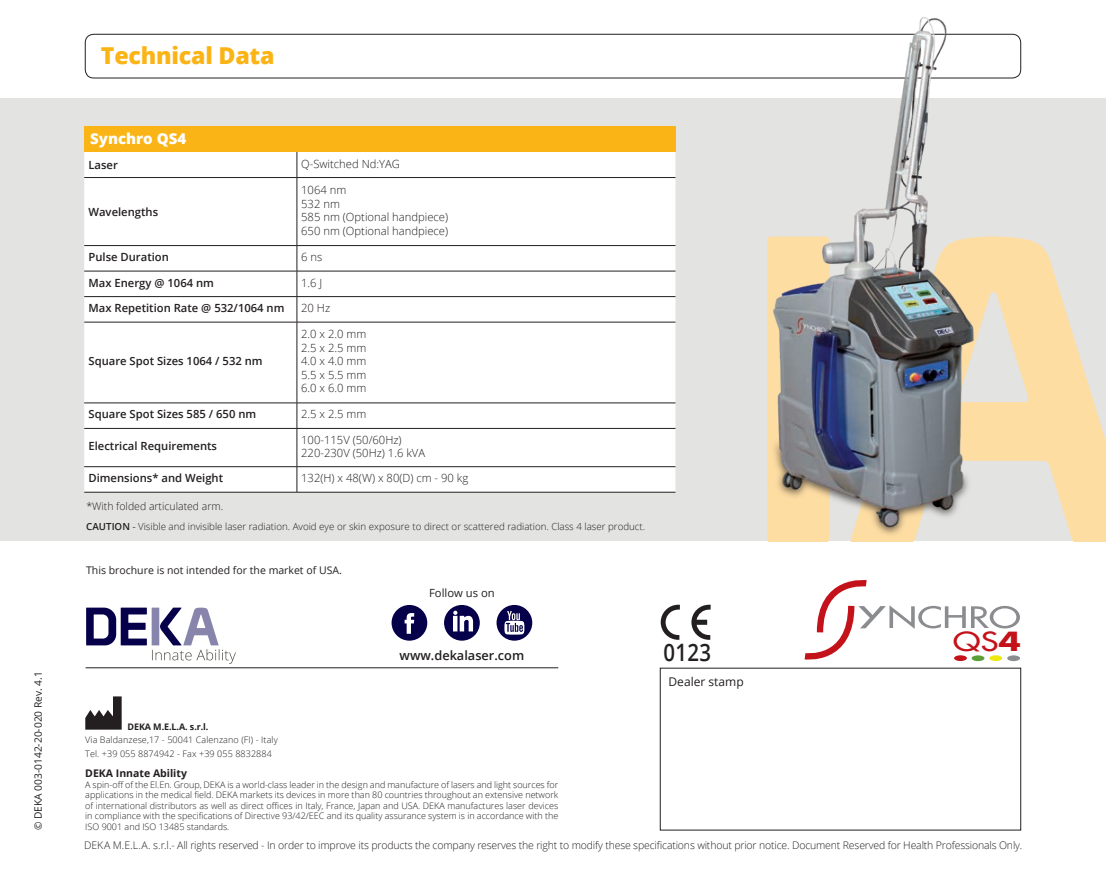
<style>
.page{position:relative;width:1106px;height:893px;background:#fff}
.page>*{position:absolute;margin:0;border:0;box-sizing:border-box;transform-origin:0 0}
.t1{font:500 25.65px "Futura Std";color:#c4121a;scale:1.29 1}
.t2{font:600 24px "Open Sans";color:#231f20;scale:.85 1}
.t3{font:800 23.25px "Open Sans";letter-spacing:-.01em;color:#fbb416}
.t4{font:800 15px "Open Sans";color:#fff}
.t5{font:600 12.75px "Open Sans";color:#231f20}
.t6{font:12px "Open Sans";color:#231f20}
.t7{font:300 11.25px/13.5px "Open Sans";color:#231f20}
.t8{font:600 11.25px "Open Sans";color:#231f20}
.t9{font:11.25px "Open Sans";color:#231f20}
.t10{font:300 10.5px "Open Sans";letter-spacing:-.015em;color:#231f20}
.t11{font:10.5px "Open Sans";color:#231f20}
.t12{font:700 10.5px "Open Sans";color:#231f20}
.t13{font:10.2px "Open Sans";color:#231f20}
.t14{font:300 9.75px "Open Sans";color:#231f20}
.t15{font:300 9px/10.5px "Open Sans";letter-spacing:.01em;color:#231f20}
.t16{font:700 9px "Open Sans";color:#231f20}
.s1{font-weight:600}
.s2{font-family:"Univers LT Std"}
.s3{font-weight:700}
</style>
<div class="page">
<div style="left:85px;top:34px;width:935px;height:44px;border:1px solid #231f20;border-radius:9px"></div>
<div style="left:0;top:99px;width:1106px;height:442px;background:#e3e3e1"></div>
<svg style="left:1018px;top:238px;width:88px;height:303px;fill:#fedda3"></svg>
<hr style="left:86px;top:667px;width:472px;height:1px;background:#231f20">
<svg style="left:660px;top:605px;width:20px;height:35px"></svg>
<svg style="left:691px;top:605px;width:19px;height:35px"></svg>
<svg style="left:86px;top:608px;width:150px;height:56px"></svg>
<div style="left:84px;top:126px;width:591px;height:26px;background:#fbb416"></div>
<div style="left:84px;top:152px;width:591px;height:340px;background:#fff"></div>
<svg style="left:297px;top:152px;width:1px;height:25px"></svg>
<hr style="left:297px;top:178px;width:1px;height:67px;background:#231f20">
<svg style="left:297px;top:246px;width:1px;height:76px"></svg>
<hr style="left:297px;top:322px;width:1px;height:81px;background:#231f20">
<svg style="left:297px;top:404px;width:1px;height:24px"></svg>
<hr style="left:297px;top:429px;width:1px;height:37px;background:#231f20">
<svg style="left:297px;top:467px;width:1px;height:25px"></svg>
<hr style="left:84px;top:492px;width:213px;height:1px;background:#231f20">
<hr style="left:297px;top:492px;width:378px;height:1px;background:#231f20">
<hr style="left:84px;top:177px;width:213px;height:1px;background:#231f20">
<hr style="left:297px;top:177px;width:378px;height:1px;background:#231f20">
<hr style="left:84px;top:245px;width:213px;height:1px;background:#231f20">
<hr style="left:297px;top:245px;width:378px;height:1px;background:#231f20">
<hr style="left:84px;top:271px;width:213px;height:1px;background:#231f20">
<hr style="left:297px;top:271px;width:378px;height:1px;background:#231f20">
<hr style="left:84px;top:296px;width:213px;height:1px;background:#231f20">
<hr style="left:297px;top:296px;width:378px;height:1px;background:#231f20">
<hr style="left:84px;top:322px;width:213px;height:1px;background:#231f20">
<hr style="left:297px;top:322px;width:378px;height:1px;background:#231f20">
<hr style="left:84px;top:403px;width:213px;height:1px;background:#231f20">
<hr style="left:297px;top:403px;width:378px;height:1px;background:#231f20">
<hr style="left:84px;top:428px;width:213px;height:1px;background:#231f20">
<hr style="left:297px;top:428px;width:378px;height:1px;background:#231f20">
<hr style="left:84px;top:466px;width:213px;height:1px;background:#231f20">
<hr style="left:297px;top:466px;width:378px;height:1px;background:#231f20">
<img style="left:752px;top:17px;width:266px;height:525px">
<svg style="left:971px;top:606px;width:49px;height:22px"></svg>
<svg style="left:804px;top:580px;width:161px;height:81px"></svg>
<div style="left:954px;top:655px;width:13px;height:6px;background:#c4121a;border-radius:50%"></div>
<div style="left:971px;top:655px;width:13px;height:6px;background:#5b9f37;border-radius:50%"></div>
<div style="left:989px;top:655px;width:13px;height:6px;background:#ece810;border-radius:50%"></div>
<div style="left:1007px;top:655px;width:13px;height:6px;background:#8a8c8f;border-radius:50%"></div>
<svg style="left:85px;top:696px;width:37px;height:34px"></svg>
<svg style="left:391px;top:605px;width:36px;height:36px"></svg>
<svg style="left:444px;top:605px;width:36px;height:36px"></svg>
<svg style="left:496px;top:605px;width:36px;height:36px"></svg>
<p class="t13" style="left:34px;top:830px;width:160px;rotate:-90deg">© DEKA 003-0142-20-020 Rev. 4.1</p>
<h3 class="t3" style="left:101px;top:46px;width:175px">Technical Data</h3>
<h3 class="t4" style="left:90px;top:133px;width:97px">Synchro QS4</h3>
<p class="t8" style="left:88px;top:160px;width:31px">Laser</p>
<p class="t7" style="left:301px;top:158px;width:100px">Q-Switched Nd:YAG</p>
<p class="t8" style="left:88px;top:207px;width:71px">Wavelengths</p>
<p class="t7" style="left:301px;top:183px;width:148px">1064 nm<br>532 nm<br>585 nm (Optional handpiece)<br>650 nm (Optional handpiece)</p>
<p class="t8" style="left:88px;top:253px;width:82px">Pulse Duration</p>
<p class="t7" style="left:301px;top:250px;width:23px">6 ns</p>
<p class="t8" style="left:88px;top:278px;width:127px">Max Energy @ 1064 nm</p>
<p class="t7" style="left:301px;top:275px;width:23px">1.6 J</p>
<p class="t8" style="left:88px;top:304px;width:197px">Max Repetition Rate @ 532/1064 nm</p>
<p class="t7" style="left:301px;top:302px;width:31px">20 Hz</p>
<p class="t8" style="left:88px;top:357px;width:176px">Square Spot Sizes 1064 / 532 nm</p>
<p class="t7" style="left:301px;top:327px;width:67px;text-align:justify">2.0 x 2.0 mm 2.5 x 2.5 mm 4.0 x 4.0 mm 5.5 x 5.5 mm 6.0 x 6.0 mm</p>
<p class="t8" style="left:88px;top:410px;width:169px">Square Spot Sizes 585 / 650 nm</p>
<p class="t7" style="left:301px;top:407px;width:67px">2.5 x 2.5 mm</p>
<p class="t8" style="left:88px;top:442px;width:130px">Electrical Requirements</p>
<p class="t7" style="left:301px;top:432px;width:125px">100-115V (50/60Hz)<br>220-230V (50Hz) 1.6 kVA</p>
<p class="t8" style="left:88px;top:474px;width:136px">Dimensions* and Weight</p>
<p class="t7" style="left:301px;top:471px;width:169px">132(H) x 48(W) x 80(D) cm - 90 kg</p>
<p class="t10" style="left:86px;top:502px;width:138px">*With folded articulated arm.</p>
<p class="t14" style="left:86px;top:520px;width:560px"><span class="s1">CAUTION</span> <span class="s2">-</span> Visible and invisible laser radiation. Avoid eye or skin exposure to direct or scattered radiation. Class 4 laser product.</p>
<p class="t11" style="left:86px;top:566px;width:257px">This brochure is not intended for the market of USA.</p>
<p class="t9" style="left:429px;top:588px;width:67px">Follow us on</p>
<h3 class="t5" style="left:399px;top:651px;width:126px">www.dekalaser.com</h3>
<p class="t16" style="left:127px;top:723px;width:82px">DEKA M.E.L.A. s.r.l.</p>
<p class="t15" style="left:85px;top:733px;width:194px;line-height:13.5px">Via Baldanzese,17 - 50041 Calenzano (FI) - Italy<br>Tel. +39 055 8874942 - Fax +39 055 8832884</p>
<p class="t12" style="left:85px;top:769px;width:103px">DEKA Innate Ability</p>
<p class="t15" style="left:85px;top:779px;width:474px;text-align:justify">A spin-off of the El.En. Group, DEKA is a world-class leader in the design and manufacture of lasers and light sources for applications in the medical field. DEKA markets its devices in more than 80 countries throughout an extensive network of international distributors as well as direct offices in Italy, France, Japan and USA. DEKA manufactures laser devices in compliance with the specifications of Directive 93/42/EEC and its quality assurance system is in accordance with the ISO 9001 and ISO 13485 standards.</p>
<h2 class="t2" style="left:663px;top:643px;width:57px">0123</h2>
<h3 class="t6" style="left:668px;top:677px;width:77px">Dealer stamp</h3>
<h1 class="t1" style="left:953px;top:627px;width:54px">QS<span class="s3">4</span></h1>
<p class="t10" style="left:84px;top:841px;width:939px">DEKA M.E.L.A. s.r.l.- All rights reserved - In order to improve its products the company reserves the right to modify these specifications without prior notice. Document Reserved for Health Professionals Only.</p>
</div>
